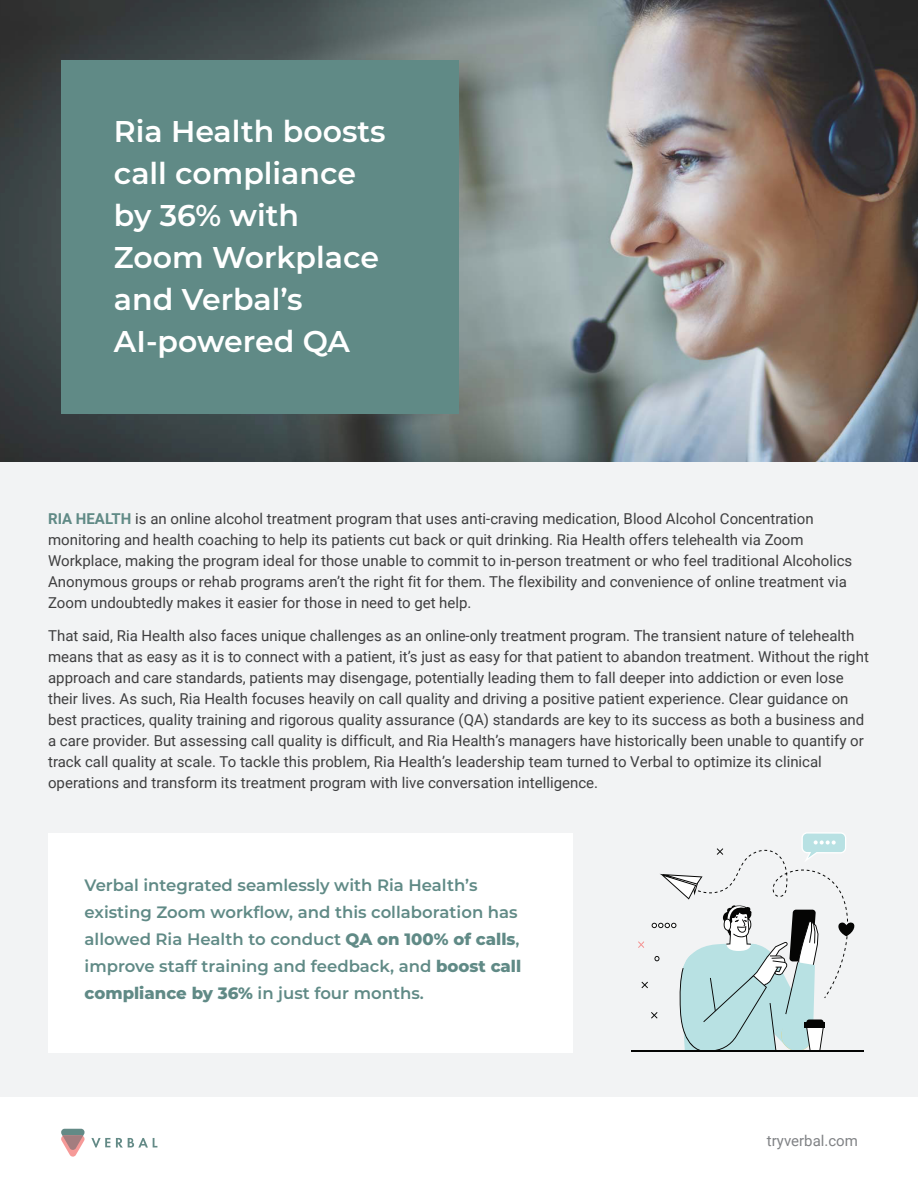
<style>
.page{position:relative;width:918px;height:1188px;background:#f2f3f4}
.page>*{position:absolute;margin:0;border:0;box-sizing:border-box;transform-origin:0 0}
.t1{font:600 30px/42px "Montserrat";color:#fff}
.t2{font:600 16.5px/27px "Montserrat";color:#608a86}
.t3{font:15px/21px "Roboto";color:#3e3e3f}
.t4{font:15px "Roboto";color:#808285}
.s1{font-weight:700;color:#608a86}
.s2{font-weight:800}
</style>
<div class="page">
<img style="left:0;top:0;width:918px;height:461px">
<div style="left:61px;top:60px;width:398px;height:353px;background:#608a86"></div>
<div style="left:48px;top:833px;width:524px;height:220px;background:#fff"></div>
<div style="left:0;top:1097px;width:918px;height:91px;background:#fff"></div>
<svg style="left:116px;top:1138px;width:41px;height:10px"></svg>
<svg style="left:91px;top:1138px;width:19px;height:10px"></svg>
<svg style="left:61px;top:1129px;width:24px;height:28px"></svg>
<hr style="left:631px;top:1051px;width:233px;height:1px;background:#050504">
<svg style="left:638px;top:833px;width:218px;height:218px"></svg>
<h1 class="t1" style="left:114px;top:109px;width:273px">Ria Health boosts call compliance by 36% with<br>Zoom Workplace and Verbal’s<br>AI-powered QA</h1>
<p class="t3" style="left:48px;top:508px;width:806px"><span class="s1">RIA HEALTH</span> is an online alcohol treatment program that uses anti-craving medication, Blood Alcohol Concentration monitoring and health coaching to help its patients cut back or quit drinking. Ria Health offers telehealth via Zoom Workplace, making the program ideal for those unable to commit to in-person treatment or who feel traditional Alcoholics Anonymous groups or rehab programs aren’t the right fit for them. The flexibility and convenience of online treatment via Zoom undoubtedly makes it easier for those in need to get help.</p>
<p class="t3" style="left:48px;top:625px;width:822px">That said, Ria Health also faces unique challenges as an online-only treatment program. The transient nature of telehealth means that as easy as it is to connect with a patient, it’s just as easy for that patient to abandon treatment. Without the right approach and care standards, patients may disengage, potentially leading them to fall deeper into addiction or even lose their lives. As such, Ria Health focuses heavily on call quality and driving a positive patient experience. Clear guidance on best practices, quality training and rigorous quality assurance (QA) standards are key to its success as both a business and a care provider. But assessing call quality is difficult, and Ria Health’s managers have historically been unable to quantify or track call quality at scale. To tackle this problem, Ria Health’s leadership team turned to Verbal to optimize its clinical operations and transform its treatment program with live conversation intelligence.</p>
<p class="t2" style="left:85px;top:871px;width:438px">Verbal integrated seamlessly with Ria Health’s existing Zoom workflow, and this collaboration has allowed Ria Health to conduct <span class="s2">QA on 100% of calls</span>, improve staff training and feedback, and <span class="s2">boost call compliance by 36%</span> in just four months.</p>
<p class="t4" style="left:767px;top:1130px;width:93px">tryverbal.com</p>
</div>
